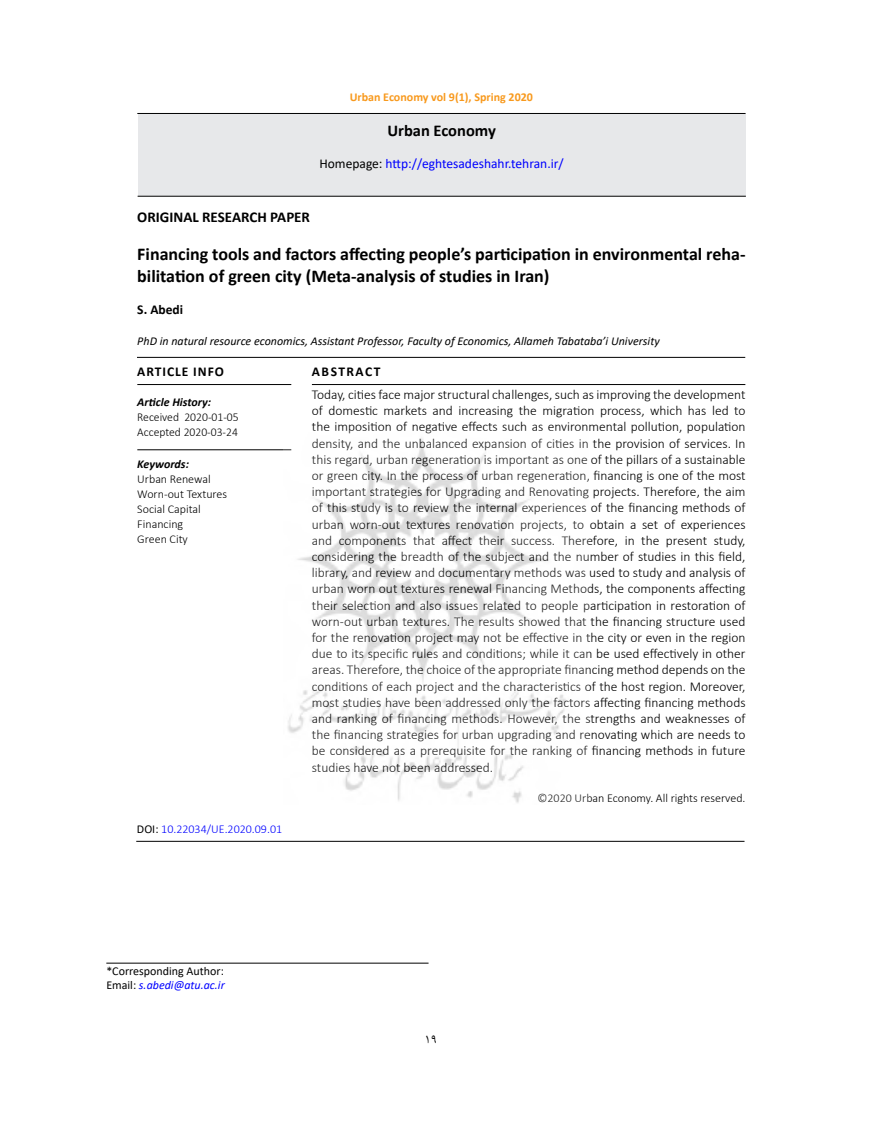
<style>
.page{position:relative;width:872px;height:1127px;background:#fff}
.page>*{position:absolute;margin:0;border:0;box-sizing:border-box;transform-origin:0 0}
.t1{font:700 18px/21.6px "Calibri";color:#000}
.t2{font:700 16.5px "Calibri";color:#000}
.t3{font:700 15px "Calibri";color:#000}
.t4{font:300 13.5px/16.2px "Calibri";color:#000;text-align:justify}
.t5{font:13.5px "Calibri";color:#00f}
.t6{font:700 13.5px "Calibri";letter-spacing:.07em;color:#000}
.t7{font:700 13.5px "Calibri";letter-spacing:.11em;color:#000}
.t8{font:13.5px "B Nazanin";color:#000}
.t9{font:300 12px/15px "Calibri";color:#000}
.t10{font:italic 12px "Calibri";color:#000}
.t11{font:12px/14.2px "Calibri";color:#000}
.t12{font:700 12px "Calibri";color:#f8991d}
.t13{font:300 12px "Calibri";color:#00f}
.t14{font:italic 700 12px "Calibri";color:#000}
.s1{color:#000}
.s2{font-weight:400;color:#000}
.s3{font-style:italic;color:#00f}
</style>
<div class="page">
<hr style="left:137px;top:113px;width:608px;height:1px;background:#000">
<div style="left:138px;top:115px;width:607px;height:81px;background:#e7e8ea"></div>
<hr style="left:137px;top:384px;width:154px;height:1px;background:#000">
<hr style="left:312px;top:384px;width:433px;height:1px;background:#000">
<hr style="left:137px;top:449px;width:154px;height:1px;background:#000">
<hr style="left:137px;top:357px;width:608px;height:1px;background:#000">
<hr style="left:136px;top:841px;width:608px;height:1px;background:#000">
<hr style="left:138px;top:196px;width:608px;height:1px;background:#000">
<hr style="left:106px;top:963px;width:322px;height:1px;background:#000">
<img style="left:283px;top:438px;width:283px;height:365px">
<p class="t12" style="left:350px;top:88px;width:185px">Urban Economy vol 9(1), Spring 2020</p>
<p class="t2" style="left:387px;top:118px;width:110px">Urban Economy</p>
<p class="t5" style="left:319px;top:154px;width:246px"><span class="s1">Homepage:</span> http://eghtesadeshahr.tehran.ir/</p>
<p class="t3" style="left:137px;top:207px;width:174px">ORIGINAL RESEARCH PAPER</p>
<h1 class="t1" style="left:137px;top:243px;width:610px">Financing tools and factors affecting people’s participation in environmental reha&shy;bilitation of green city (Meta-analysis of studies in Iran)</h1>
<p class="t6" style="left:137px;top:300px;width:47px">S. Abedi</p>
<p class="t10" style="left:137px;top:332px;width:524px">PhD in natural resource economics, Assistant Professor, Faculty of Economics, Allameh Tabataba’i University</p>
<p class="t6" style="left:137px;top:362px;width:88px">ARTICLE INFO</p>
<p class="t14" style="left:137px;top:393px;width:75px">Article History:</p>
<p class="t9" style="left:137px;top:409px;width:103px">Received 2020-01-05<br>Accepted 2020-03-24</p>
<p class="t14" style="left:137px;top:455px;width:53px">Keywords:</p>
<p class="t9" style="left:137px;top:471px;width:91px">Urban Renewal<br>Worn-out Textures<br>Social Capital<br>Financing<br>Green City</p>
<p class="t13" style="left:137px;top:822px;width:147px"><span class="s2">DOI:</span> 10.22034/UE.2020.09.01</p>
<p class="t7" style="left:312px;top:362px;width:70px">ABSTRACT</p>
<p class="t4" style="left:312px;top:386px;width:435px">Today, cities face major structural challenges, such as improving the development of domestic markets and increasing the migration process, which has led to the imposition of negative effects such as environmental pollution, population density, and the unbalanced expansion of cities in the provision of services. In this regard, urban regeneration is important as one of the pillars of a sustainable or green city. In the process of urban regeneration, financing is one of the most important strategies for Upgrading and Renovating projects. Therefore, the aim of this study is to review the internal experiences of the financing methods of urban worn-out textures renovation projects, to obtain a set of experiences and components that affect their success. Therefore, in the present study, considering the breadth of the subject and the number of studies in this field, library, and review and documentary methods was used to study and analysis of urban worn out textures renewal Financing Methods, the components affecting their selection and also issues related to people participation in restoration of worn-out urban textures. The results showed that the financing structure used for the renovation project may not be effective in the city or even in the region due to its specific rules and conditions; while it can be used effectively in other areas. Therefore, the choice of the appropriate financing method depends on the conditions of each project and the characteristics of the host region. Moreover, most studies have been addressed only the factors affecting financing methods and ranking of financing methods. However, the strengths and weaknesses of the financing strategies for urban upgrading and renovating which are needs to be considered as a prerequisite for the ranking of financing methods in future studies have not been addressed.</p>
<p class="t9" style="left:537px;top:790px;width:210px">©2020 Urban Economy. All rights reserved.</p>
<p class="t11" style="left:106px;top:963px;width:120px">*Corresponding Author:<br>Email: <span class="s3">s.abedi@atu.ac.ir</span></p>
<p class="t8" style="left:424px;top:1030px;width:14px">19</p>
</div>
